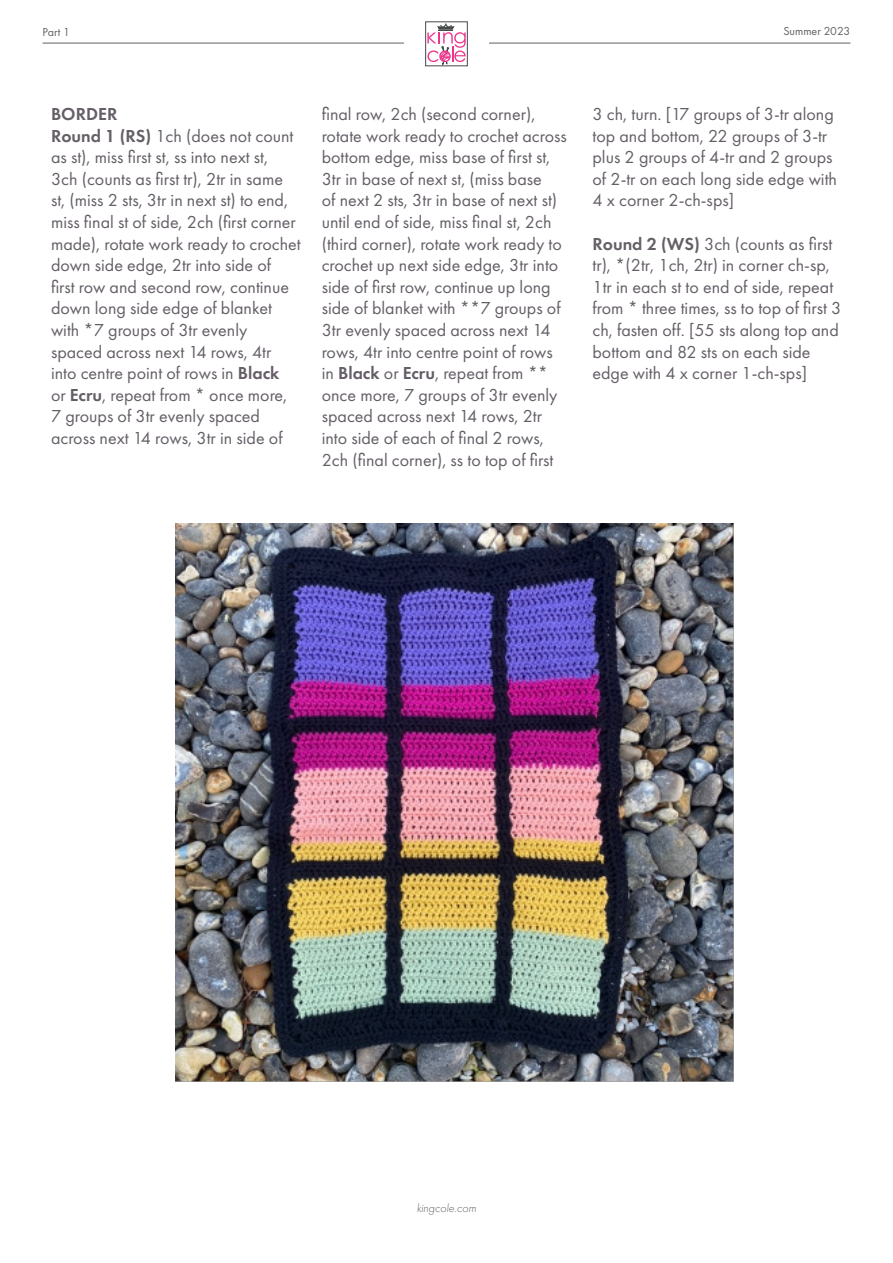
<style>
.page{position:relative;width:893px;height:1263px;background:#fff}
.page>*{position:absolute;margin:0;border:0;box-sizing:border-box;transform-origin:0 0}
.t1{font:18px/21.6px "Futura PT";color:#655e67}
.t2{font:600 18px "Futura PT";color:#655e67}
.t3{font:12px "Futura PT";color:#655e67}
.t4{font:italic 300 12px "Futura PT";color:#655e67}
.s1{font-weight:600}
</style>
<div class="page">
<div style="left:425px;top:21px;width:43px;height:45px;border:1px solid #45494a"></div>
<svg style="left:427px;top:23px;width:39px;height:43px"></svg>
<hr style="left:43px;top:43px;width:361px;height:1px;background:#655e67">
<hr style="left:489px;top:43px;width:361px;height:1px;background:#655e67">
<img style="left:176px;top:523px;width:558px;height:559px">
<p class="t3" style="left:43px;top:25px;width:29px">Part 1</p>
<p class="t3" style="left:783px;top:24px;width:68px">Summer 2023</p>
<p class="t2" style="left:51px;top:103px;width:68px">BORDER</p>
<p class="t1" style="left:51px;top:125px;width:251px"><span class="s1">Round 1 (RS)</span> 1ch (does not count as st), miss first st, ss into next st,<br>3ch (counts as first tr), 2tr in same st, (miss 2 sts, 3tr in next st) to end, miss final st of side, 2ch (first corner made), rotate work ready to crochet down side edge, 2tr into side of<br>first row and second row, continue down long side edge of blanket with *7 groups of 3tr evenly spaced across next 14 rows, 4tr into centre point of rows in <span class="s1">Black<br></span>or <span class="s1">Ecru</span>, repeat from * once more,<br>7 groups of 3tr evenly spaced across next 14 rows, 3tr in side of</p>
<p class="t1" style="left:322px;top:103px;width:247px">final row, 2ch (second corner), rotate work ready to crochet across bottom edge, miss base of first st, 3tr in base of next st, (miss base<br>of next 2 sts, 3tr in base of next st) until end of side, miss final st, 2ch (third corner), rotate work ready to crochet up next side edge, 3tr into side of first row, continue up long side of blanket with **7 groups of 3tr evenly spaced across next 14 rows, 4tr into centre point of rows in <span class="s1">Black</span> or <span class="s1">Ecru</span>, repeat from ** once more, 7 groups of 3tr evenly spaced across next 14 rows, 2tr into side of each of final 2 rows, 2ch (final corner), ss to top of first</p>
<p class="t1" style="left:592px;top:103px;width:246px">3 ch, turn. [17 groups of 3-tr along top and bottom, 22 groups of 3-tr plus 2 groups of 4-tr and 2 groups of 2-tr on each long side edge with<br>4 x corner 2-ch-sps]</p>
<p class="t1" style="left:592px;top:233px;width:250px"><span class="s1">Round 2 (WS)</span> 3ch (counts as first tr), *(2tr, 1ch, 2tr) in corner ch-sp, 1tr in each st to end of side, repeat from * three times, ss to top of first 3 ch, fasten off. [55 sts along top and bottom and 82 sts on each side edge with 4 x corner 1-ch-sps]</p>
<p class="t4" style="left:417px;top:1201px;width:61px">kingcole.com</p>
</div>
